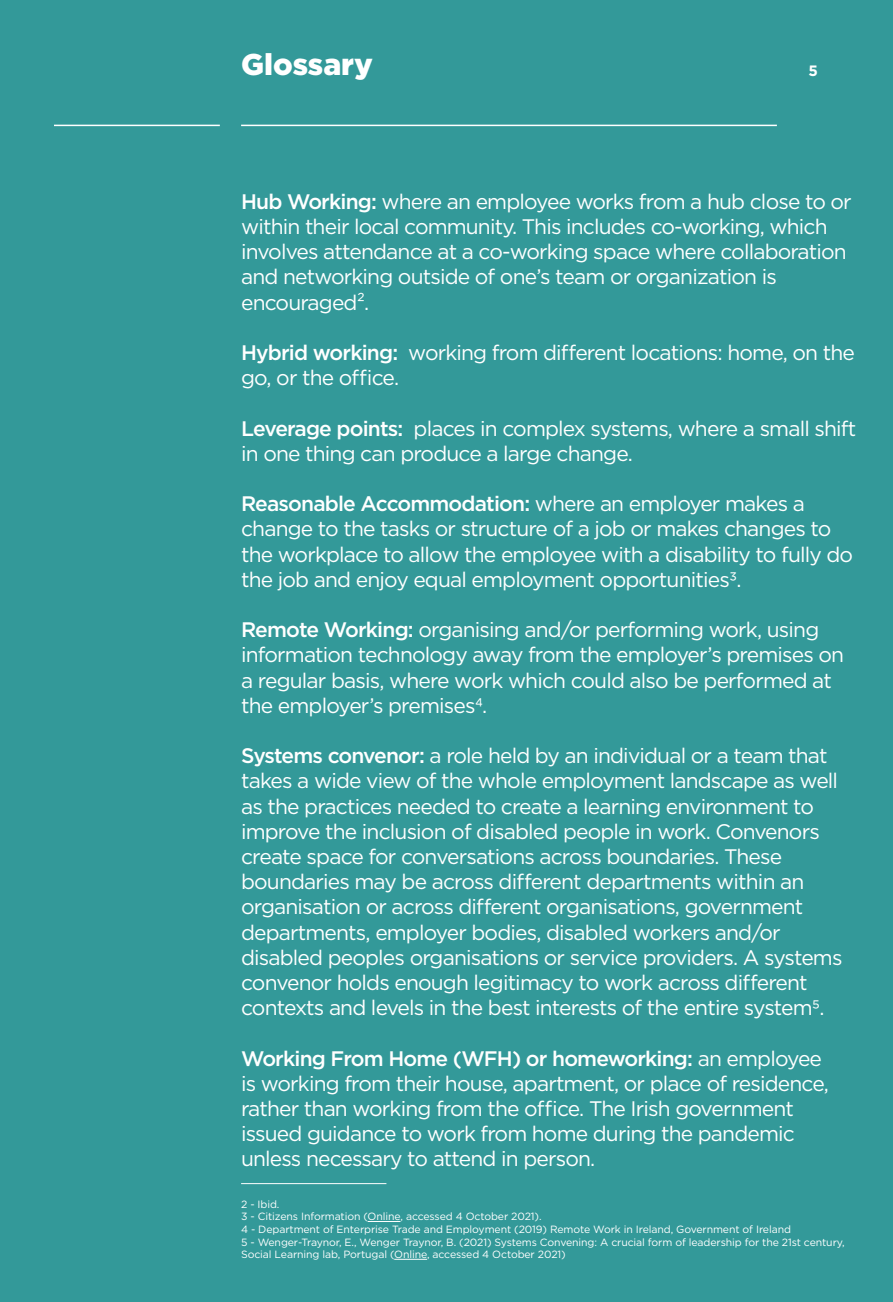
<style>
.page{position:relative;width:893px;height:1302px;background:#399}
.page>*{position:absolute;margin:0;border:0;box-sizing:border-box;transform-origin:0 0}
.t1{font:900 30px "Gotham";color:#fff}
.t2{font:21px/25.2px "Gotham";letter-spacing:-.04em;color:#fff}
.t3{font:700 15px "Gotham";color:#fff}
.t4{font:10.5px/12.6px "Gotham";letter-spacing:-.01em;color:#fff}
.s1{font-weight:500}
</style>
<div class="page">
<hr style="left:54px;top:125px;width:166px;height:1px;background:#fff">
<hr style="left:241px;top:125px;width:536px;height:1px;background:#fff">
<hr style="left:368px;top:1221px;width:32px;height:1px;background:#fff">
<hr style="left:394px;top:1259px;width:33px;height:1px;background:#fff">
<hr style="left:241px;top:1183px;width:145px;height:1px;background:#fff">
<h1 class="t1" style="left:241px;top:44px;width:133px">Glossary</h1>
<p class="t3" style="left:808px;top:61px;width:11px">5</p>
<p class="t2" style="left:241px;top:188px;width:612px"><span class="s1">Hub Working:</span> where an employee works from a hub close to or within their local community. This includes co-working, which involves attendance at a co-working space where collaboration and networking outside of one’s team or organization is encouraged².</p>
<p class="t2" style="left:241px;top:339px;width:615px"><span class="s1">Hybrid working:</span> working from different locations: home, on the go, or the office.</p>
<p class="t2" style="left:241px;top:415px;width:617px"><span class="s1">Leverage points:</span> places in complex systems, where a small shift in one thing can produce a large change.</p>
<p class="t2" style="left:241px;top:491px;width:614px"><span class="s1">Reasonable Accommodation:</span> where an employer makes a change to the tasks or structure of a job or makes changes to the workplace to allow the employee with a disability to fully do the job and enjoy equal employment opportunities3.</p>
<p class="t2" style="left:241px;top:617px;width:604px"><span class="s1">Remote Working:</span> organising and/or performing work, using information technology away from the employer’s premises on a regular basis, where work which could also be performed at the employer’s premises4.</p>
<p class="t2" style="left:241px;top:743px;width:603px"><span class="s1">Systems convenor:</span> a role held by an individual or a team that takes a wide view of the whole employment landscape as well as the practices needed to create a learning environment to improve the inclusion of disabled people in work. Convenors create space for conversations across boundaries. These boundaries may be across different departments within an organisation or across different organisations, government departments, employer bodies, disabled workers and/or disabled peoples organisations or service providers. A systems convenor holds enough legitimacy to work across different contexts and levels in the best interests of the entire system5.</p>
<p class="t2" style="left:241px;top:1045px;width:589px"><span class="s1">Working From Home (WFH) or homeworking:</span> an employee is working from their house, apartment, or place of residence, rather than working from the office. The Irish government issued guidance to work from home during the pandemic unless necessary to attend in person.</p>
<p class="t4" style="left:241px;top:1198px;width:605px">2 - Ibid.<br>3 - Citizens Information (Online, accessed 4 October 2021).<br>4 - Department of Enterprise Trade and Employment (2019) Remote Work in Ireland, Government of Ireland<br>5 - Wenger-Traynor, E., Wenger Traynor, B. (2021) Systems Convening: A crucial form of leadership for the 21st century, Social Learning lab, Portugal (Online, accessed 4 October 2021)</p>
</div>
